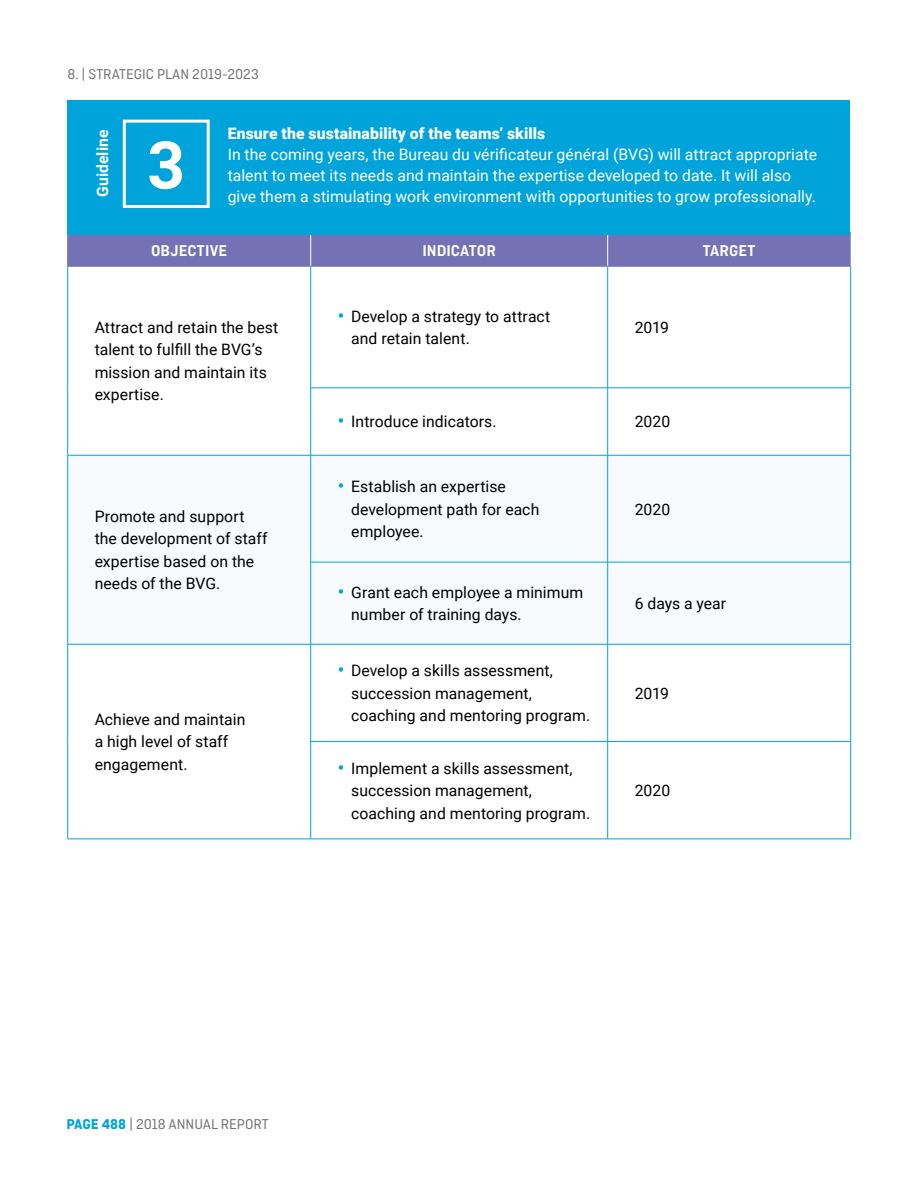
<style>
.page{position:relative;width:918px;height:1188px;background:#fff}
.page>*{position:absolute;margin:0;border:0;box-sizing:border-box;transform-origin:0 0}
.t1{font:700 66px "Roboto";color:#fff}
.t2{font:600 16.5px "Ciutadella";letter-spacing:.005em;color:#fff}
.t3{font:15.75px/22.5px "Roboto";letter-spacing:.005em;color:#000}
.t4{font:15.75px/21px "Roboto";letter-spacing:.005em;color:#fff}
.t5{font:900 15.75px "Roboto";letter-spacing:.005em;color:#fff}
.t6{font:700 15.75px "Roboto";letter-spacing:.005em;color:#fff}
.t7{font:15px "Ciutadella";color:#706f6f}
.s1{font-weight:700;font-size:18px;color:#00a4da}
.s2{font-weight:700;color:#00a4da}
</style>
<div class="page">
<div style="left:68px;top:233px;width:783px;height:33px;background:#7472b4"></div>
<svg style="left:68px;top:267px;width:782px;height:572px"></svg>
<svg style="left:68px;top:456px;width:782px;height:188px"></svg>
<hr style="left:310px;top:233px;width:1px;height:33px;background:#fff">
<hr style="left:607px;top:233px;width:1px;height:33px;background:#fff">
<hr style="left:67px;top:266px;width:1px;height:122px;background:#00a4da">
<hr style="left:67px;top:388px;width:1px;height:67px;background:#00a4da">
<hr style="left:310px;top:266px;width:1px;height:122px;background:#00a4da">
<hr style="left:607px;top:266px;width:1px;height:122px;background:#00a4da">
<hr style="left:850px;top:266px;width:1px;height:122px;background:#00a4da">
<hr style="left:310px;top:388px;width:298px;height:1px;background:#00a4da">
<hr style="left:310px;top:388px;width:1px;height:67px;background:#00a4da">
<hr style="left:607px;top:388px;width:1px;height:67px;background:#00a4da">
<hr style="left:850px;top:388px;width:1px;height:67px;background:#00a4da">
<hr style="left:608px;top:388px;width:242px;height:1px;background:#00a4da">
<hr style="left:68px;top:455px;width:243px;height:1px;background:#00a4da">
<hr style="left:67px;top:455px;width:1px;height:107px;background:#00a4da">
<hr style="left:67px;top:562px;width:1px;height:82px;background:#00a4da">
<hr style="left:311px;top:455px;width:297px;height:1px;background:#00a4da">
<hr style="left:310px;top:455px;width:1px;height:107px;background:#00a4da">
<hr style="left:607px;top:455px;width:1px;height:107px;background:#00a4da">
<hr style="left:850px;top:455px;width:1px;height:107px;background:#00a4da">
<hr style="left:608px;top:455px;width:242px;height:1px;background:#00a4da">
<hr style="left:310px;top:562px;width:298px;height:1px;background:#00a4da">
<hr style="left:310px;top:562px;width:1px;height:82px;background:#00a4da">
<hr style="left:607px;top:562px;width:1px;height:82px;background:#00a4da">
<hr style="left:850px;top:562px;width:1px;height:82px;background:#00a4da">
<hr style="left:608px;top:562px;width:242px;height:1px;background:#00a4da">
<hr style="left:68px;top:644px;width:243px;height:1px;background:#00a4da">
<hr style="left:67px;top:644px;width:1px;height:98px;background:#00a4da">
<hr style="left:67px;top:742px;width:1px;height:97px;background:#00a4da">
<hr style="left:68px;top:839px;width:243px;height:1px;background:#00a4da">
<hr style="left:311px;top:644px;width:297px;height:1px;background:#00a4da">
<hr style="left:310px;top:644px;width:1px;height:97px;background:#00a4da">
<hr style="left:607px;top:644px;width:1px;height:97px;background:#00a4da">
<hr style="left:850px;top:644px;width:1px;height:98px;background:#00a4da">
<hr style="left:310px;top:741px;width:298px;height:1px;background:#00a4da">
<hr style="left:310px;top:742px;width:1px;height:97px;background:#00a4da">
<hr style="left:607px;top:742px;width:1px;height:97px;background:#00a4da">
<hr style="left:850px;top:742px;width:1px;height:97px;background:#00a4da">
<hr style="left:311px;top:839px;width:297px;height:1px;background:#00a4da">
<hr style="left:608px;top:644px;width:242px;height:1px;background:#00a4da">
<hr style="left:608px;top:741px;width:242px;height:1px;background:#00a4da">
<hr style="left:608px;top:839px;width:243px;height:1px;background:#00a4da">
<hr style="left:67px;top:233px;width:1px;height:33px;background:#7472b4">
<hr style="left:608px;top:232px;width:243px;height:1px;background:#7472b4">
<hr style="left:68px;top:266px;width:243px;height:1px;background:#7472b4">
<hr style="left:311px;top:266px;width:297px;height:1px;background:#7472b4">
<hr style="left:608px;top:266px;width:243px;height:1px;background:#7472b4">
<div style="left:68px;top:101px;width:782px;height:134px;background:#00a4da"></div>
<div style="left:123px;top:120px;width:87px;height:88px;border:3px solid #fff"></div>
<p class="t7" style="left:68px;top:66px;width:193px">8. | STRATEGIC PLAN 2019-2023</p>
<p class="t6" style="left:91px;top:197px;width:69px;rotate:-90deg">Guideline</p>
<h1 class="t1" style="left:147px;top:119px;width:39px">3</h1>
<p class="t5" style="left:228px;top:122px;width:319px">Ensure the sustainability of the teams’ skills</p>
<p class="t4" style="left:228px;top:143px;width:591px">In the coming years, the Bureau du vérificateur général (BVG) will attract appropriate talent to meet its needs and maintain the expertise developed to date. It will also</p>
<p class="t4" style="left:228px;top:185px;width:590px">give them a stimulating work environment with opportunities to grow professionally.</p>
<p class="t2" style="left:151px;top:241px;width:78px">OBJECTIVE</p>
<p class="t2" style="left:423px;top:241px;width:75px">INDICATOR</p>
<p class="t2" style="left:703px;top:241px;width:54px">TARGET</p>
<p class="t3" style="left:95px;top:315px;width:185px">Attract and retain the best talent to fulfill the BVG’s mission and maintain its expertise.</p>
<p class="t3" style="left:351px;top:304px;width:201px;text-indent:-14px"><span class="s1">•</span> Develop a strategy to attract and retain talent.</p>
<p class="t3" style="left:635px;top:316px;width:36px">2019</p>
<p class="t3" style="left:338px;top:410px;width:160px"><span class="s1">•</span> Introduce indicators.</p>
<p class="t3" style="left:635px;top:410px;width:37px">2020</p>
<p class="t3" style="left:95px;top:504px;width:174px">Promote and support the development of staff expertise based on the needs of the BVG.</p>
<p class="t3" style="left:95px;top:708px;width:152px">Achieve and maintain a high level of staff engagement.</p>
<p class="t3" style="left:351px;top:475px;width:190px;text-indent:-14px"><span class="s1">•</span> Establish an expertise development path for each employee.</p>
<p class="t3" style="left:635px;top:497px;width:37px">2020</p>
<p class="t3" style="left:351px;top:580px;width:234px;text-indent:-14px"><span class="s1">•</span> Grant each employee a minimum number of training days.</p>
<p class="t3" style="left:635px;top:592px;width:93px">6 days a year</p>
<p class="t3" style="left:351px;top:659px;width:241px;text-indent:-14px"><span class="s1">•</span> Develop a skills assessment, succession management, coaching and mentoring program.</p>
<p class="t3" style="left:351px;top:756px;width:241px;text-indent:-14px"><span class="s1">•</span> Implement a skills assessment, succession management, coaching and mentoring program.</p>
<p class="t3" style="left:635px;top:681px;width:36px">2019</p>
<p class="t3" style="left:635px;top:779px;width:37px">2020</p>
<p class="t7" style="left:66px;top:1116px;width:204px"><span class="s2">PAGE 488</span> | 2018 ANNUAL REPORT</p>
</div>
